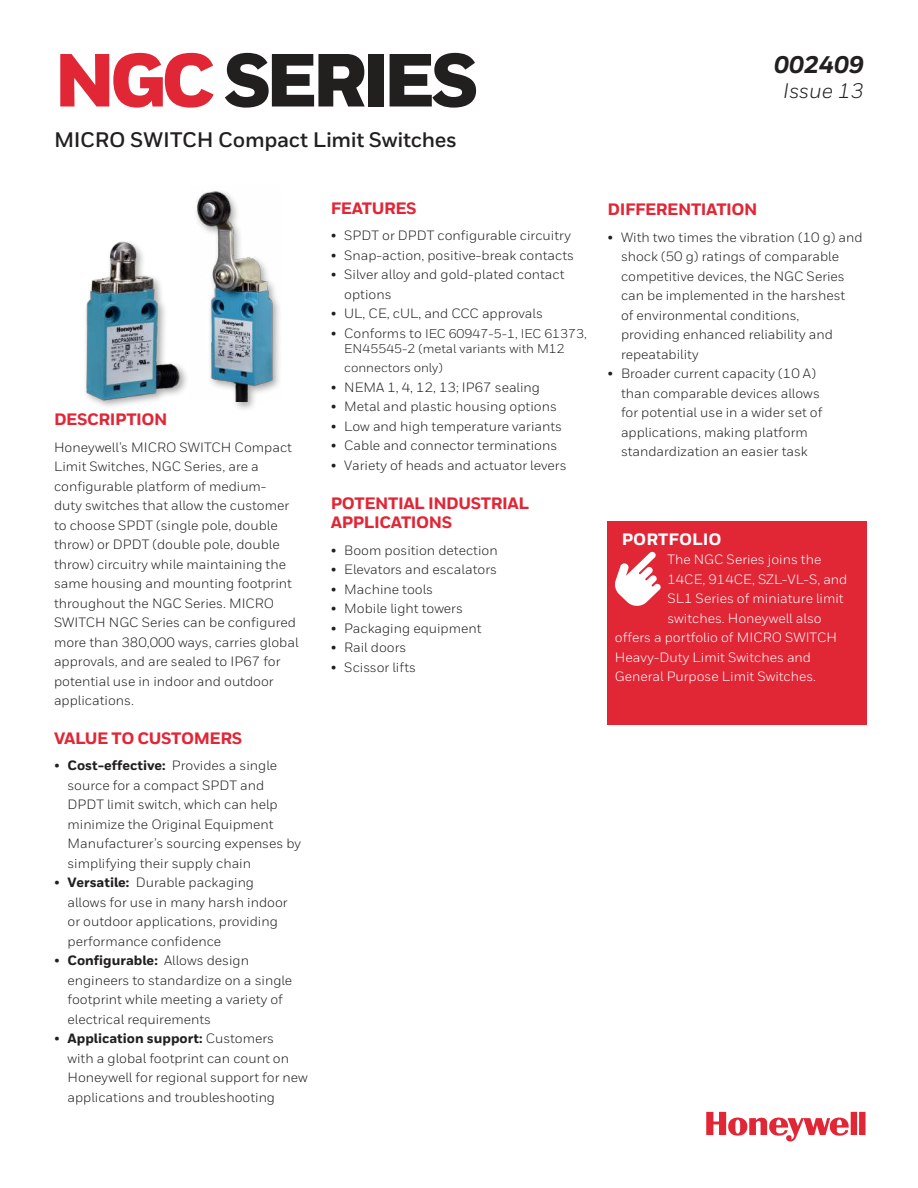
<style>
.page{position:relative;width:918px;height:1188px;background:#fff}
.page>*{position:absolute;margin:0;border:0;box-sizing:border-box;transform-origin:0 0}
.t1{font:900 75px "Honeywell Sans";letter-spacing:-.07em;color:#221f1f}
.t2{font:italic 800 24px "Honeywell Sans";color:#221f1f}
.t3{font:700 21px "Honeywell Sans";letter-spacing:-.015em;color:#221f1f}
.t4{font:italic 21px "Honeywell Sans";color:#221f1f}
.t5{font:800 16.5px/19.5px "Honeywell Sans";letter-spacing:-.025em;color:#e12636}
.t6{font:800 16.5px "Honeywell Sans";color:#fff}
.t7{font:13.5px/19.5px "Honeywell Sans";color:#221f1f}
.t8{font:13.5px "Honeywell Sans";color:#fff}
.t9{font:12.75px/15px "Honeywell Sans";color:#221f1f}
.s1{color:#e12636}
.s2{font-weight:800}
.s3{font-size:13.5px}
</style>
<div class="page">
<svg style="left:706px;top:1112px;width:160px;height:30px"></svg>
<div style="left:608px;top:522px;width:259px;height:203px;background:#e12636"></div>
<svg style="left:615px;top:552px;width:46px;height:54px"></svg>
<div style="left:193px;top:189px;width:89px;height:223px;background:#221f1f;opacity:.4"></div>
<img style="left:193px;top:189px;width:88px;height:213px">
<div style="left:83px;top:239px;width:107px;height:171px;background:#221f1f;opacity:.4"></div>
<img style="left:84px;top:240px;width:96px;height:162px">
<h1 class="t1" style="left:54px;top:37px;width:426px"><span class="s1">NGC</span> SERIES</h1>
<h3 class="t3" style="left:54px;top:132px;width:405px">MICRO SWITCH Compact Limit Switches</h3>
<p class="t5" style="left:54px;top:411px;width:115px">DESCRIPTION</p>
<p class="t7" style="left:54px;top:438px;width:246px">Honeywell’s MICRO SWITCH Compact Limit Switches, NGC Series, are a configurable platform of medium-<br>duty switches that allow the customer to choose SPDT (single pole, double throw) or DPDT (double pole, double throw) circuitry while maintaining the same housing and mounting footprint throughout the NGC Series. MICRO SWITCH NGC Series can be configured more than 380,000 ways, carries global approvals, and are sealed to IP67 for potential use in indoor and outdoor applications.</p>
<p class="t5" style="left:54px;top:730px;width:190px">VALUE TO CUSTOMERS</p>
<p class="t7" style="left:68px;top:757px;width:235px;text-indent:-14px">• <span class="s2">Cost-effective:</span> Provides a single source for a compact SPDT and DPDT limit switch, which can help minimize the Original Equipment Manufacturer’s sourcing expenses by simplifying their supply chain</p>
<p class="t7" style="left:68px;top:874px;width:222px;text-indent:-14px">• <span class="s2">Versatile:</span> Durable packaging allows for use in many harsh indoor or outdoor applications, providing performance confidence</p>
<p class="t7" style="left:68px;top:952px;width:226px;text-indent:-14px">• <span class="s2">Configurable:</span> Allows design engineers to standardize on a single footprint while meeting a variety of electrical requirements</p>
<p class="t7" style="left:68px;top:1030px;width:242px;text-indent:-14px">• <span class="s2">Application support:</span> Customers<br>with a global footprint can count on Honeywell for regional support for new applications and troubleshooting</p>
<p class="t5" style="left:331px;top:200px;width:88px">FEATURES</p>
<p class="t7" style="left:331px;top:227px;width:242px">• SPDT or DPDT configurable circuitry</p>
<p class="t7" style="left:331px;top:246px;width:245px">• Snap-action, positive-break contacts</p>
<p class="t7" style="left:344px;top:266px;width:222px;text-indent:-14px">• Silver alloy and gold-plated contact options</p>
<p class="t7" style="left:331px;top:305px;width:214px">• UL, CE, cUL, and CCC approvals</p>
<p class="t9" style="left:344px;top:327px;width:244px;text-indent:-14px"><span class="s3">• Conforms to</span> IEC 60947-5-1, IEC 61373,<br>EN45545-2 (metal variants with M12</p>
<p class="t9" style="left:344px;top:361px;width:100px">connectors only)</p>
<p class="t7" style="left:331px;top:378px;width:211px">• NEMA 1, 4, 12, 13; IP67 sealing</p>
<p class="t7" style="left:331px;top:398px;width:228px">• Metal and plastic housing options</p>
<p class="t7" style="left:331px;top:417px;width:233px">• Low and high temperature variants</p>
<p class="t7" style="left:331px;top:437px;width:228px">• Cable and connector terminations</p>
<p class="t7" style="left:331px;top:456px;width:237px">• Variety of heads and actuator levers</p>
<p class="t5" style="left:331px;top:495px;width:200px">POTENTIAL INDUSTRIAL<br>APPLICATIONS</p>
<p class="t7" style="left:331px;top:541px;width:168px">• Boom position detection</p>
<p class="t7" style="left:331px;top:561px;width:168px">• Elevators and escalators</p>
<p class="t7" style="left:331px;top:580px;width:104px">• Machine tools</p>
<p class="t7" style="left:331px;top:600px;width:134px">• Mobile light towers</p>
<p class="t7" style="left:331px;top:619px;width:152px">• Packaging equipment</p>
<p class="t7" style="left:331px;top:639px;width:77px">• Rail doors</p>
<p class="t7" style="left:331px;top:658px;width:87px">• Scissor lifts</p>
<h2 class="t2" style="left:774px;top:50px;width:91px">002409</h2>
<h3 class="t4" style="left:783px;top:78px;width:82px">Issue 13</h3>
<p class="t5" style="left:608px;top:201px;width:152px">DIFFERENTIATION</p>
<p class="t7" style="left:621px;top:228px;width:243px;text-indent:-14px">• With two times the vibration (10 g) and shock (50 g) ratings of comparable competitive devices, the NGC Series can be implemented in the harshest<br>of environmental conditions,<br>providing enhanced reliability and repeatability</p>
<p class="t7" style="left:621px;top:365px;width:203px;text-indent:-14px">• Broader current capacity (10 A) than comparable devices allows for potential use in a wider set of applications, making platform standardization an easier task</p>
<p class="t6" style="left:622px;top:533px;width:101px">PORTFOLIO</p>
<p class="t8" style="left:667px;top:554px;width:155px">The NGC Series joins the</p>
<p class="t8" style="left:667px;top:574px;width:182px">14CE, 914CE, SZL-VL-S, and</p>
<p class="t8" style="left:667px;top:593px;width:178px">SL1 Series of miniature limit</p>
<p class="t8" style="left:667px;top:613px;width:156px">switches. Honeywell also</p>
<p class="t8" style="left:615px;top:632px;width:224px">offers a portfolio of MICRO SWITCH</p>
<p class="t8" style="left:615px;top:652px;width:198px">Heavy-Duty Limit Switches and</p>
<p class="t8" style="left:615px;top:671px;width:203px">General Purpose Limit Switches.</p>
</div>
